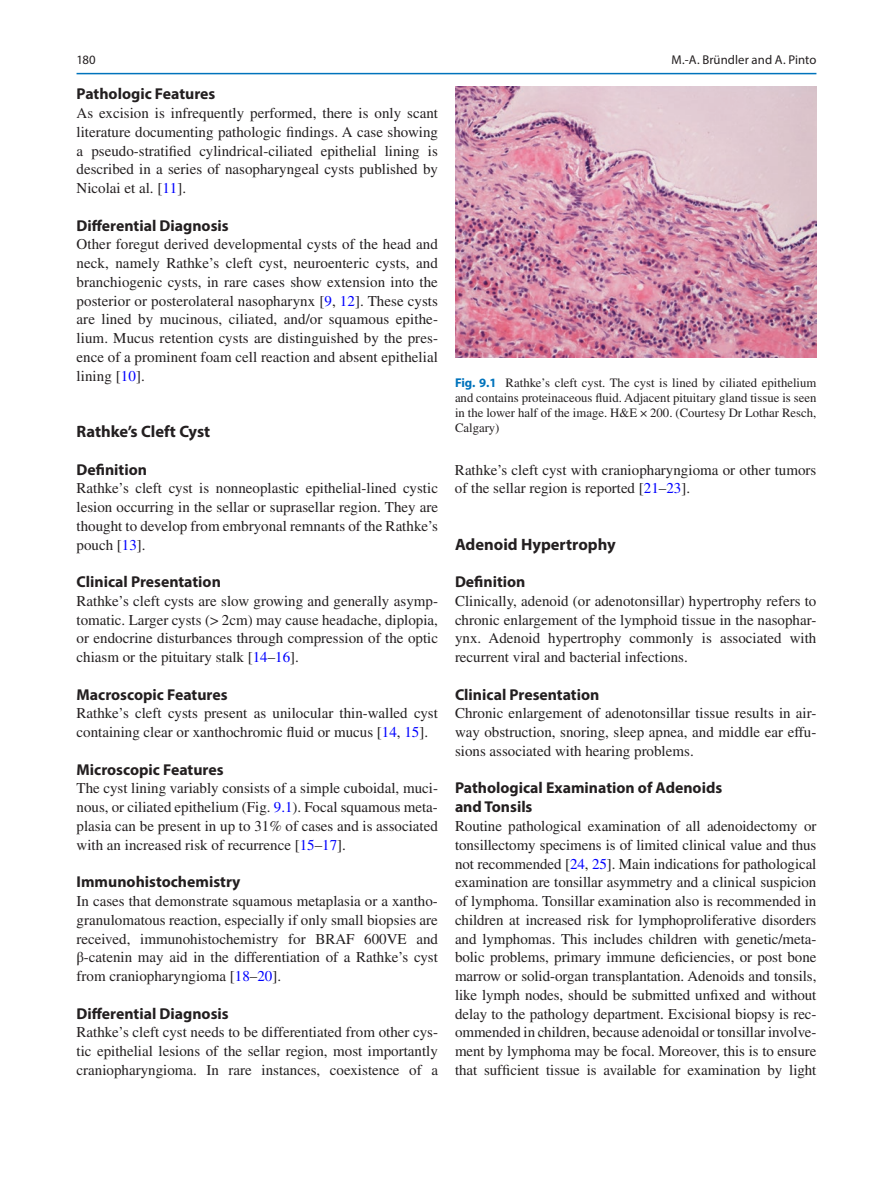
<style>
.page{position:relative;width:893px;height:1187px;background:#fff}
.page>*{position:absolute;margin:0;border:0;box-sizing:border-box;transform-origin:0 0}
.t1{font:700 16.5px "Myriad Pro";color:#231f20}
.t2{font:700 15.75px/18.8px "Myriad Pro";color:#231f20}
.t3{font:15px/18.8px "Times LT Std";color:#231f20;text-align:justify}
.t4{font:12.75px/15px "Times LT Std";color:#231f20;text-align:justify}
.t5{font:12.75px "Myriad Pro Regular 2";letter-spacing:.005em;color:#231f20}
.t6{font:12.75px "Myriad Pro";color:#231f20}
.s1{color:#00f}
.s2{font-family:"STIX General"}
.s3{font-family:"Myriad Pro";font-weight:700;color:#0073bc}
</style>
<div class="page">
<img style="left:455px;top:87px;width:361px;height:271px">
<hr style="left:77px;top:73px;width:739px;height:1px;background:#0073bc">
<p class="t6" style="left:77px;top:52px;width:21px">180</p>
<p class="t2" style="left:77px;top:84px;width:140px">Pathologic Features</p>
<p class="t3" style="left:77px;top:104px;width:363px">As excision is infrequently performed, there is only scant literature documenting pathologic findings. A case showing a pseudo-stratified cylindrical-ciliated epithelial lining is described in a series of nasopharyngeal cysts published by Nicolai et al. [<span class="s1">11</span>].</p>
<p class="t2" style="left:77px;top:215px;width:154px">Differential Diagnosis</p>
<p class="t3" style="left:77px;top:235px;width:363px">Other foregut derived developmental cysts of the head and neck, namely Rathke’s cleft cyst, neuroenteric cysts, and branchiogenic cysts, in rare cases show extension into the posterior or posterolateral nasopharynx [<span class="s1">9</span>, <span class="s1">12</span>]. These cysts are lined by mucinous, ciliated, and/or squamous epithe&shy;lium. Mucus retention cysts are distinguished by the pres&shy;ence of a prominent foam cell reaction and absent epithelial lining [<span class="s1">10</span>].</p>
<p class="t1" style="left:77px;top:420px;width:135px">Rathke’s Cleft Cyst</p>
<p class="t2" style="left:77px;top:459px;width:72px">Definition</p>
<p class="t3" style="left:77px;top:479px;width:363px">Rathke’s cleft cyst is nonneoplastic epithelial-lined cystic lesion occurring in the sellar or suprasellar region. They are thought to develop from embryonal remnants of the Rathke’s pouch [<span class="s1">13</span>].</p>
<p class="t2" style="left:77px;top:572px;width:146px">Clinical Presentation</p>
<p class="t3" style="left:77px;top:591px;width:363px">Rathke’s cleft cysts are slow growing and generally asymp&shy;tomatic. Larger cysts (&gt; 2cm) may cause headache, diplopia, or endocrine disturbances through compression of the optic chiasm or the pituitary stalk [<span class="s1">14</span>–<span class="s1">16</span>].</p>
<p class="t2" style="left:77px;top:684px;width:152px">Macroscopic Features</p>
<p class="t3" style="left:77px;top:704px;width:363px">Rathke’s cleft cysts present as unilocular thin-walled cyst containing clear or xanthochromic fluid or mucus [<span class="s1">14</span>, <span class="s1">15</span>].</p>
<p class="t2" style="left:77px;top:759px;width:149px">Microscopic Features</p>
<p class="t3" style="left:77px;top:779px;width:363px">The cyst lining variably consists of a simple cuboidal, muci&shy;nous, or ciliated epithelium (Fig. <span class="s1">9.1</span>). Focal squamous meta&shy;plasia can be present in up to 31% of cases and is associated with an increased risk of recurrence [<span class="s1">15</span>–<span class="s1">17</span>].</p>
<p class="t2" style="left:77px;top:872px;width:165px">Immunohistochemistry</p>
<p class="t3" style="left:77px;top:891px;width:363px">In cases that demonstrate squamous metaplasia or a xantho&shy;granulomatous reaction, especially if only small biopsies are received, immunohistochemistry for BRAF 600VE and <span class="s2">β</span>-catenin may aid in the differentiation of a Rathke’s cyst from craniopharyngioma [<span class="s1">18</span>–<span class="s1">20</span>].</p>
<p class="t2" style="left:77px;top:1003px;width:154px">Differential Diagnosis</p>
<p class="t3" style="left:77px;top:1022px;width:363px">Rathke’s cleft cyst needs to be differentiated from other cys&shy;tic epithelial lesions of the sellar region, most importantly craniopharyngioma. In rare instances, coexistence of a</p>
<p class="t5" style="left:672px;top:52px;width:146px">M.-A. Bründler and A. Pinto</p>
<p class="t4" style="left:455px;top:375px;width:363px"><span class="s3">Fig. 9.1</span> Rathke’s cleft cyst. The cyst is lined by ciliated epithelium and contains proteinaceous fluid. Adjacent pituitary gland tissue is seen in the lower half of the image. H&amp;E × 200. (Courtesy Dr Lothar Resch, Calgary)</p>
<p class="t3" style="left:455px;top:460px;width:363px">Rathke’s cleft cyst with craniopharyngioma or other tumors of the sellar region is reported [<span class="s1">21</span>–<span class="s1">23</span>].</p>
<p class="t1" style="left:455px;top:533px;width:162px">Adenoid Hypertrophy</p>
<p class="t2" style="left:455px;top:572px;width:72px">Definition</p>
<p class="t3" style="left:455px;top:591px;width:363px">Clinically, adenoid (or adenotonsillar) hypertrophy refers to chronic enlargement of the lymphoid tissue in the nasophar&shy;ynx. Adenoid hypertrophy commonly is associated with recurrent viral and bacterial infections.</p>
<p class="t2" style="left:455px;top:684px;width:146px">Clinical Presentation</p>
<p class="t3" style="left:455px;top:704px;width:363px">Chronic enlargement of adenotonsillar tissue results in air&shy;way obstruction, snoring, sleep apnea, and middle ear effu&shy;sions associated with hearing problems.</p>
<p class="t2" style="left:455px;top:778px;width:269px">Pathological Examination of Adenoids and Tonsils</p>
<p class="t3" style="left:455px;top:816px;width:363px">Routine pathological examination of all adenoidectomy or tonsillectomy specimens is of limited clinical value and thus not recommended [<span class="s1">24</span>, <span class="s1">25</span>]. Main indications for pathological examination are tonsillar asymmetry and a clinical suspicion of lymphoma. Tonsillar examination also is recommended in children at increased risk for lymphoproliferative disorders and lymphomas. This includes children with genetic/meta&shy;bolic problems, primary immune deficiencies, or post bone marrow or solid-organ transplantation. Adenoids and tonsils, like lymph nodes, should be submitted unfixed and without delay to the pathology department. Excisional biopsy is rec&shy;ommended in children, because adenoidal or tonsillar involve&shy;ment by lymphoma may be focal. Moreover, this is to ensure that sufficient tissue is available for examination by light</p>
</div>
